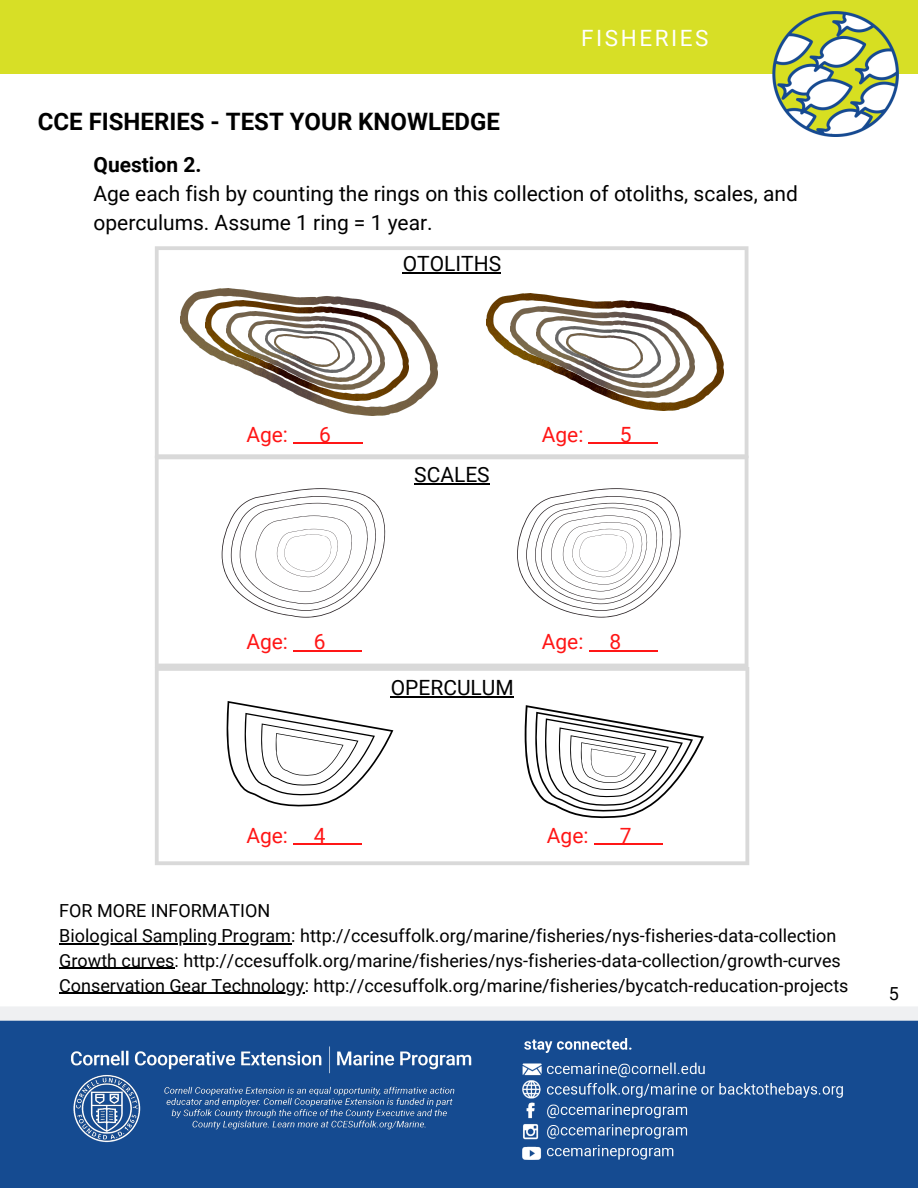
<style>
.page{position:relative;width:918px;height:1188px;background:#fff}
.page>*{position:absolute;margin:0;border:0;box-sizing:border-box;transform-origin:0 0}
.t1{font:700 24px "Roboto";color:#000}
.t2{font:22.5px "Roboto";letter-spacing:.115em;color:#fff}
.t3{font:21px/29.2px "Roboto";color:#000}
.t4{font:21px "Roboto";color:#ff1616}
.t5{font:700 21px "Roboto";color:#000}
.t6{font:18px/24.8px "Roboto";color:#000}
</style>
<div class="page">
<div style="left:0;top:1013px;width:918px;height:175px;background:#154b91"></div>
<svg style="left:0;top:1007px;width:918px;height:14px"></svg>
<img style="left:71px;top:1046px;width:401px;height:97px">
<img style="left:523px;top:1039px;width:319px;height:120px">
<div style="left:459px;top:0;width:459px;height:74px;background:#d7df26"></div>
<div style="left:0;top:0;width:506px;height:74px;background:#d7df26"></div>
<img style="left:773px;top:11px;width:126px;height:125px">
<svg style="left:155px;top:667px;width:594px;height:198px"></svg>
<svg style="left:155px;top:458px;width:593px;height:209px"></svg>
<svg style="left:155px;top:246px;width:593px;height:212px"></svg>
<img style="left:181px;top:289px;width:257px;height:127px">
<img style="left:205px;top:301px;width:204px;height:100px">
<img style="left:226px;top:312px;width:158px;height:78px">
<img style="left:248px;top:320px;width:123px;height:61px">
<img style="left:265px;top:328px;width:90px;height:44px">
<img style="left:274px;top:334px;width:65px;height:32px">
<svg style="left:221px;top:488px;width:166px;height:130px"></svg>
<hr style="left:59px;top:943px;width:232px;height:1px;background:#000">
<hr style="left:59px;top:968px;width:116px;height:1px;background:#000">
<hr style="left:59px;top:993px;width:246px;height:1px;background:#000">
<hr style="left:403px;top:272px;width:98px;height:1px;background:#000">
<svg style="left:226px;top:701px;width:167px;height:108px"></svg>
<img style="left:486px;top:294px;width:238px;height:117px">
<img style="left:511px;top:307px;width:184px;height:90px">
<img style="left:537px;top:317px;width:143px;height:71px">
<img style="left:556px;top:326px;width:104px;height:51px">
<img style="left:567px;top:333px;width:76px;height:37px">
<hr style="left:414px;top:484px;width:76px;height:1px;background:#000">
<svg style="left:517px;top:488px;width:166px;height:130px"></svg>
<hr style="left:391px;top:696px;width:123px;height:1px;background:#000">
<svg style="left:524px;top:705px;width:180px;height:116px"></svg>
<svg style="left:293px;top:443px;width:38px;height:1px"></svg>
<hr style="left:331px;top:443px;width:31px;height:1px;background:#ff1616">
<svg style="left:293px;top:650px;width:33px;height:1px"></svg>
<hr style="left:326px;top:650px;width:36px;height:1px;background:#ff1616">
<hr style="left:589px;top:443px;width:31px;height:1px;background:#ff1616">
<svg style="left:620px;top:443px;width:38px;height:1px"></svg>
<svg style="left:589px;top:650px;width:32px;height:1px"></svg>
<hr style="left:621px;top:650px;width:37px;height:1px;background:#ff1616">
<svg style="left:293px;top:844px;width:33px;height:1px"></svg>
<hr style="left:326px;top:844px;width:36px;height:1px;background:#ff1616">
<svg style="left:594px;top:844px;width:38px;height:1px"></svg>
<hr style="left:632px;top:844px;width:31px;height:1px;background:#ff1616">
<p class="t2" style="left:581px;top:26px;width:129px">FISHERIES</p>
<h1 class="t1" style="left:38px;top:108px;width:464px">CCE FISHERIES - TEST YOUR KNOWLEDGE</h1>
<p class="t5" style="left:94px;top:152px;width:110px">Question 2.</p>
<p class="t3" style="left:94px;top:179px;width:706px">Age each fish by counting the rings on this collection of otoliths, scales, and operculums. Assume 1 ring = 1 year.</p>
<p class="t3" style="left:403px;top:249px;width:100px">OTOLITHS</p>
<p class="t4" style="left:246px;top:422px;width:43px">Age:</p>
<p class="t4" style="left:319px;top:422px;width:13px">6</p>
<p class="t3" style="left:414px;top:461px;width:77px">SCALES</p>
<p class="t4" style="left:542px;top:422px;width:43px">Age:</p>
<p class="t4" style="left:620px;top:422px;width:13px">5</p>
<p class="t4" style="left:246px;top:629px;width:81px">Age: 6</p>
<p class="t3" style="left:391px;top:673px;width:125px">OPERCULUM</p>
<p class="t4" style="left:542px;top:629px;width:81px">Age: 8</p>
<p class="t4" style="left:246px;top:823px;width:81px">Age: 4</p>
<p class="t4" style="left:547px;top:823px;width:43px">Age:</p>
<p class="t4" style="left:620px;top:823px;width:13px">7</p>
<p class="t6" style="left:59px;top:899px;width:791px">FOR MORE INFORMATION<br>Biological Sampling Program: http://ccesuffolk.org/marine/fisheries/nys-fisheries-data-collection Growth curves: http://ccesuffolk.org/marine/fisheries/nys-fisheries-data-collection/growth-curves Conservation Gear Technology: http://ccesuffolk.org/marine/fisheries/bycatch-reducation-projects</p>
<p class="t6" style="left:889px;top:981px;width:12px">5</p>
</div>
